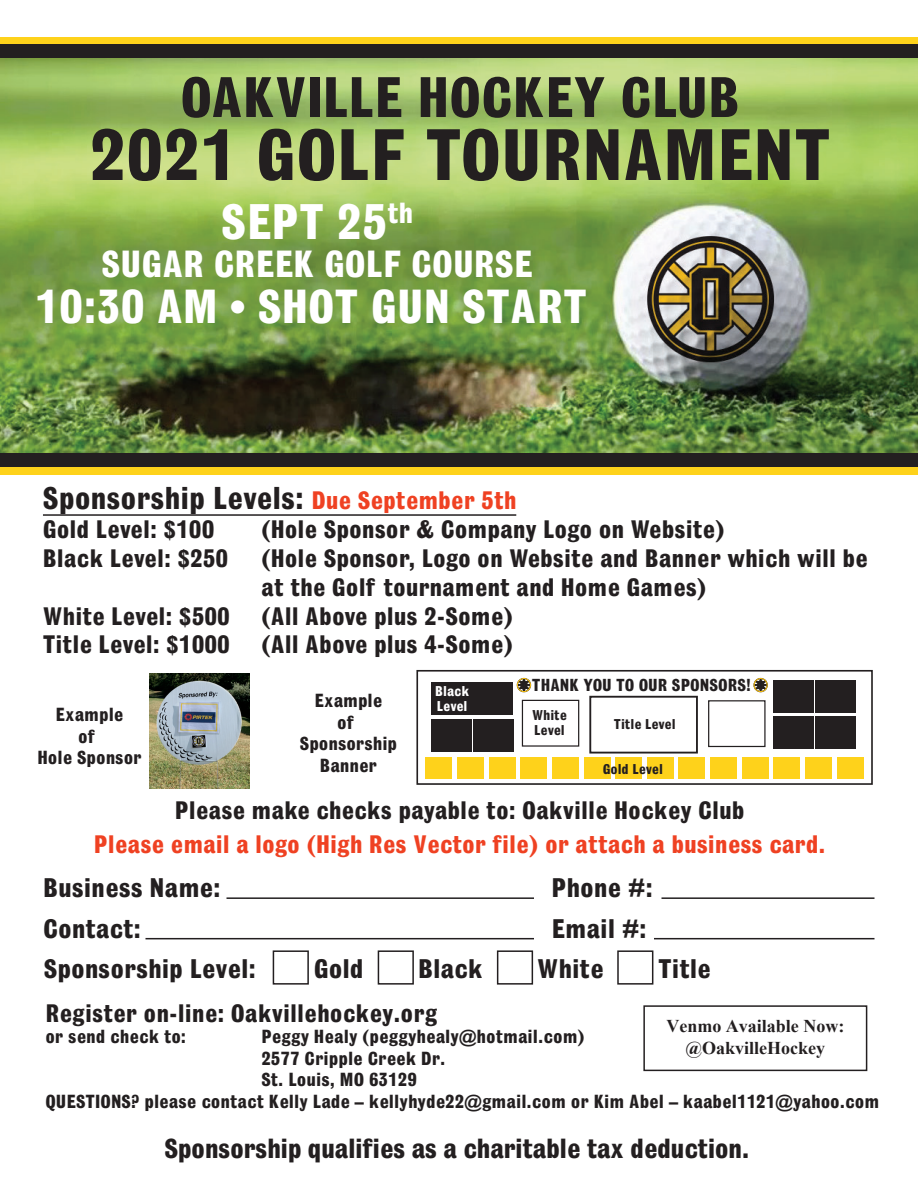
<style>
.page{position:relative;width:918px;height:1188px;background:#fff}
.page>*{position:absolute;margin:0;border:0;box-sizing:border-box;transform-origin:0 0}
.t1{font:700 69px "Headline";color:#231f20}
.t2{font:700 54.15px "Headline";color:#231f20}
.t3{font:700 47.4px "Headline";color:#fff}
.t4{font:700 45.3px "Headline";color:#fff}
.t5{font:700 35.85px "Headline";color:#fff}
.t6{font:700 30px "Headline";color:#231f20}
.t7{font:700 26.25px "Headline";letter-spacing:-.02em;color:#231f20}
.t8{font:700 25.5px/40.5px "Headline";color:#231f20}
.t9{font:700 24px/28.8px "Headline";color:#231f20}
.t10{font:700 24px "Headline";color:#ef4122}
.t11{font:700 18px/21.6px "Headline";color:#231f20;text-align:center}
.t12{font:700 18px/21.6px "Times New Roman";color:#231f20;text-align:center}
.t13{font:700 16.5px "Headline";color:#231f20}
.t14{font:700 13.5px/15px "Headline";color:#231f20}
.t15{font:700 13.5px/15px "Headline";color:#fff}
.s1{font-size:24px;color:#ef4122}
</style>
<div class="page">
<div style="left:0;top:37px;width:918px;height:14px;background:#fed21b"></div>
<div style="left:0;top:461px;width:918px;height:14px;background:#fed21b"></div>
<img style="left:1px;top:58px;width:917px;height:396px">
<div style="left:0;top:454px;width:918px;height:13px;background:#231f20"></div>
<div style="left:0;top:45px;width:918px;height:13px;background:#231f20"></div>
<hr style="left:226px;top:897px;width:308px;height:2px;background:#231f20">
<hr style="left:146px;top:938px;width:388px;height:1px;background:#231f20">
<hr style="left:662px;top:897px;width:212px;height:2px;background:#231f20">
<hr style="left:654px;top:938px;width:220px;height:1px;background:#231f20">
<div style="left:643px;top:1005px;width:224px;height:66px;border:2px solid #231f20"></div>
<div style="left:273px;top:950px;width:36px;height:35px;border:2px solid #231f20"></div>
<div style="left:378px;top:950px;width:36px;height:35px;border:2px solid #231f20"></div>
<div style="left:497px;top:950px;width:36px;height:35px;border:2px solid #231f20"></div>
<div style="left:617px;top:950px;width:36px;height:35px;border:2px solid #231f20"></div>
<img style="left:150px;top:673px;width:100px;height:116px">
<div style="left:416px;top:670px;width:457px;height:115px;border:2px solid #231f20"></div>
<svg style="left:753px;top:678px;width:15px;height:14px"></svg>
<div style="left:754px;top:678px;width:13px;height:14px;border:1px solid #fec40e;border-radius:50%"></div>
<svg style="left:517px;top:678px;width:14px;height:14px"></svg>
<div style="left:517px;top:678px;width:14px;height:14px;border:1px solid #fec40e;border-radius:50%"></div>
<div style="left:426px;top:758px;width:26px;height:21px;background:#fed21b"></div>
<div style="left:457px;top:758px;width:27px;height:21px;background:#fed21b"></div>
<div style="left:489px;top:758px;width:26px;height:21px;background:#fed21b"></div>
<div style="left:521px;top:758px;width:26px;height:21px;background:#fed21b"></div>
<div style="left:552px;top:758px;width:27px;height:21px;background:#fed21b"></div>
<div style="left:584px;top:758px;width:26px;height:21px;background:#fed21b"></div>
<div style="left:616px;top:758px;width:26px;height:21px;background:#fed21b"></div>
<div style="left:647px;top:758px;width:27px;height:21px;background:#fed21b"></div>
<div style="left:679px;top:758px;width:26px;height:21px;background:#fed21b"></div>
<div style="left:710px;top:758px;width:27px;height:21px;background:#fed21b"></div>
<div style="left:742px;top:758px;width:26px;height:21px;background:#fed21b"></div>
<div style="left:774px;top:758px;width:26px;height:21px;background:#fed21b"></div>
<div style="left:805px;top:758px;width:27px;height:21px;background:#fed21b"></div>
<div style="left:837px;top:758px;width:26px;height:21px;background:#fed21b"></div>
<div style="left:431px;top:719px;width:41px;height:32px;background:#231f20"></div>
<div style="left:431px;top:683px;width:40px;height:32px;background:#231f20"></div>
<div style="left:473px;top:719px;width:40px;height:32px;background:#231f20"></div>
<div style="left:473px;top:683px;width:40px;height:32px;background:#231f20"></div>
<div style="left:774px;top:717px;width:40px;height:32px;background:#231f20"></div>
<div style="left:773px;top:680px;width:41px;height:33px;background:#231f20"></div>
<div style="left:815px;top:717px;width:41px;height:32px;background:#231f20"></div>
<div style="left:815px;top:680px;width:41px;height:33px;background:#231f20"></div>
<div style="left:708px;top:700px;width:58px;height:47px;border:1px solid #231f20"></div>
<div style="left:589px;top:696px;width:109px;height:58px;border:2px solid #231f20"></div>
<div style="left:522px;top:700px;width:57px;height:47px;border:1px solid #231f20"></div>
<hr style="left:43px;top:514px;width:473px;height:2px;background:#231f20">
<h2 class="t2" style="left:180px;top:66px;width:561px">OAKVILLE HOCKEY CLUB</h2>
<h1 class="t1" style="left:89px;top:115px;width:743px">2021 GOLF TOURNAMENT</h1>
<h3 class="t3" style="left:221px;top:195px;width:193px">SEPT 25<sup>th</sup></h3>
<h3 class="t5" style="left:102px;top:243px;width:433px">SUGAR CREEK GOLF COURSE</h3>
<h3 class="t4" style="left:35px;top:281px;width:554px">10:30 AM • SHOT GUN START</h3>
<p class="t6" style="left:43px;top:481px;width:475px">Sponsorship Levels: <span class="s1">Due September 5th</span></p>
<p class="t9" style="left:43px;top:515px;width:173px">Gold Level: $100</p>
<p class="t9" style="left:261px;top:515px;width:465px">(Hole Sponsor &amp; Company Logo on Website)</p>
<p class="t9" style="left:43px;top:544px;width:187px">Black Level: $250</p>
<p class="t9" style="left:261px;top:544px;width:608px">(Hole Sponsor, Logo on Website and Banner which will be at the Golf tournament and Home Games)</p>
<p class="t9" style="left:43px;top:601px;width:189px">White Level: $500</p>
<p class="t9" style="left:261px;top:601px;width:254px">(All Above plus 2-Some)</p>
<p class="t9" style="left:43px;top:630px;width:189px">Title Level: $1000</p>
<p class="t9" style="left:261px;top:630px;width:254px">(All Above plus 4-Some)</p>
<p class="t11" style="left:37px;top:704px;width:106px">Example<br>of<br>Hole Sponsor</p>
<p class="t11" style="left:300px;top:690px;width:99px">Example<br>of<br>Sponsorship<br>Banner</p>
<p class="t15" style="left:435px;top:684px;width:36px">Black<br>Level</p>
<p class="t13" style="left:532px;top:676px;width:221px">THANK YOU TO OUR SPONSORS!</p>
<p class="t14" style="left:614px;top:717px;width:63px">Title Level</p>
<p class="t14" style="left:532px;top:708px;width:36px">White<br>Level</p>
<p class="t14" style="left:603px;top:761px;width:62px">Gold Level</p>
<p class="t9" style="left:175px;top:796px;width:571px">Please make checks payable to: Oakville Hockey Club</p>
<p class="t10" style="left:94px;top:830px;width:733px">Please email a logo (High Res Vector file) or attach a business card.</p>
<p class="t8" style="left:43px;top:867px;width:179px">Business Name:<br>Contact:</p>
<p class="t8" style="left:552px;top:867px;width:103px">Phone #:<br>Email #:</p>
<p class="t8" style="left:44px;top:949px;width:214px">Sponsorship Level:</p>
<p class="t8" style="left:314px;top:949px;width:51px">Gold</p>
<p class="t8" style="left:418px;top:949px;width:66px">Black</p>
<p class="t8" style="left:537px;top:949px;width:68px">White</p>
<p class="t8" style="left:658px;top:949px;width:54px">Title</p>
<p class="t9" style="left:45px;top:998px;width:394px">Register on-line: Oakvillehockey.org</p>
<p class="t11" style="left:45px;top:1026px;width:142px">or send check to:</p>
<p class="t11" style="left:261px;top:1026px;width:325px">Peggy Healy (peggyhealy@hotmail.com)</p>
<p class="t11" style="left:261px;top:1047px;width:186px">2577 Cripple Creek Dr.</p>
<p class="t11" style="left:261px;top:1069px;width:157px">St. Louis, MO 63129</p>
<p class="t11" style="left:45px;top:1091px;width:835px">QUESTIONS? please contact Kelly Lade – kellyhyde22@gmail.com or Kim Abel – kaabel1121@yahoo.com</p>
<p class="t12" style="left:666px;top:1015px;width:179px">Venmo Available Now: @OakvilleHockey</p>
<p class="t7" style="left:164px;top:1133px;width:587px">Sponsorship qualifies as a charitable tax deduction.</p>
</div>
